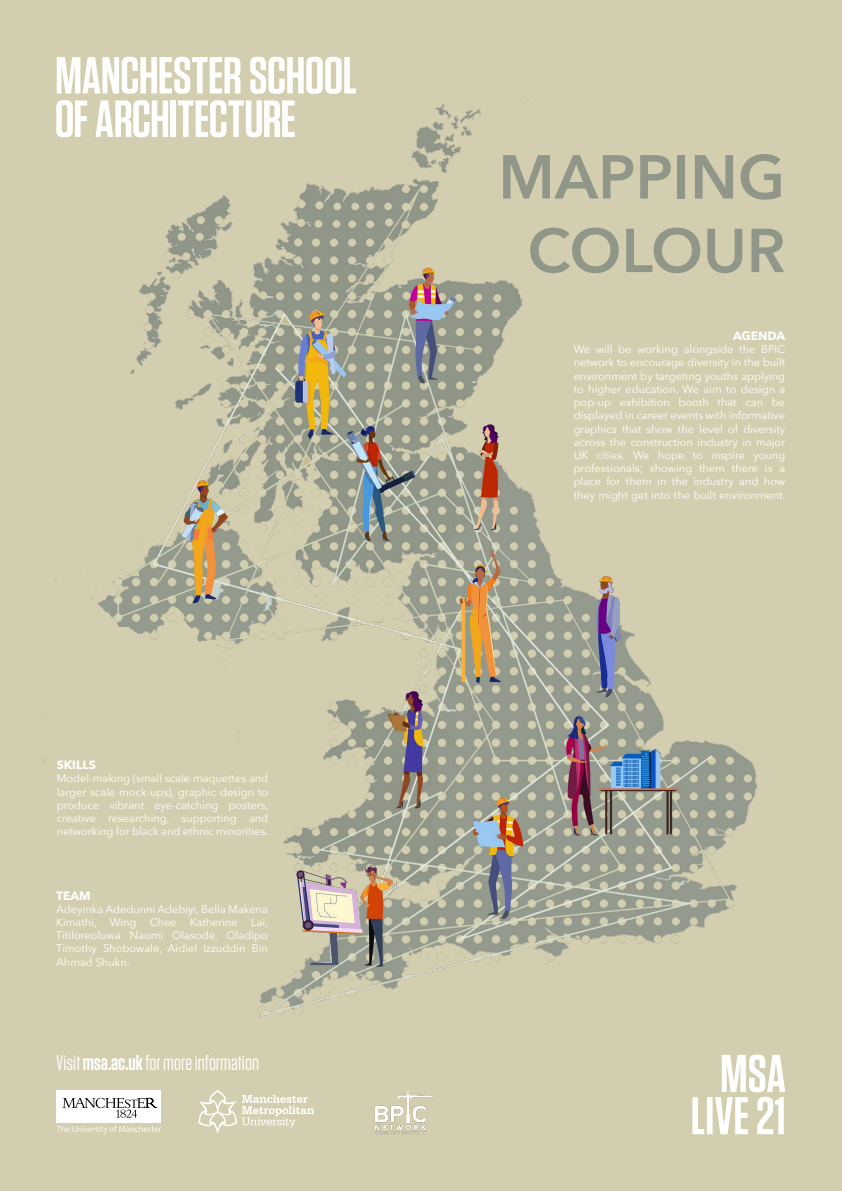
<style>
.page{position:relative;width:842px;height:1191px;background:#d3ceaf}
.page>*{position:absolute;margin:0;border:0;box-sizing:border-box;transform-origin:0 0}
.t1{font:600 61.3px/73.5px "Avenir Next";color:#909688;text-align:center}
.t2{font:21.2px "Tungsten";color:#fff}
.t3{font:700 12px "Avenir Next";color:#fff}
.t4{font:11px/13.2px "Avenir Next";color:#fff;text-align:justify}
.s1{font-weight:600}
</style>
<div class="page">
<img style="left:42px;top:80px;width:744px;height:1055px">
<img style="left:363px;top:1090px;width:81px;height:44px">
<svg style="left:57px;top:57px;width:183px;height:37px"></svg>
<svg style="left:250px;top:57px;width:106px;height:37px"></svg>
<svg style="left:56px;top:100px;width:31px;height:37px"></svg>
<svg style="left:95px;top:100px;width:73px;height:37px"></svg>
<div style="left:170px;top:100px;width:6px;height:37px;background:#fff"></div>
<svg style="left:178px;top:100px;width:117px;height:37px"></svg>
<div style="left:57px;top:1090px;width:104px;height:32px;background:#fff"></div>
<svg style="left:62px;top:1097px;width:95px;height:20px"></svg>
<svg style="left:57px;top:1125px;width:104px;height:9px"></svg>
<svg style="left:198px;top:1090px;width:116px;height:44px"></svg>
<svg style="left:692px;top:1054px;width:93px;height:80px"></svg>
<p class="t3" style="left:57px;top:754px;width:41px">SKILLS</p>
<p class="t4" style="left:57px;top:771px;width:213px">Model-making (small scale maquettes and larger scale mock-ups), graphic design to produce vibrant eye-catching posters, creative researching, supporting and networking for black and ethnic minorities.</p>
<p class="t3" style="left:56px;top:885px;width:36px">TEAM</p>
<p class="t4" style="left:56px;top:902px;width:213px">Adeyinka Adedunni Adebiyi, Bella Makena Kimathi, Wing Chee Katherine Lai, Titiloreoluwa Naomi Olasode, Oladipo Timothy Shobowale, Aidiel Izzuddin Bin Ahmad Shukri.</p>
<h2 class="t2" style="left:56px;top:1051px;width:204px">Visit <span class="s1">msa.ac.uk</span> for more information</h2>
<h1 class="t1" style="left:498px;top:139px;width:288px">MAPPING<br>COLOUR</h1>
<p class="t3" style="left:733px;top:325px;width:54px">AGENDA</p>
<p class="t4" style="left:574px;top:342px;width:213px">We will be working alongside the BPIC network to encourage diversity in the built environment by targeting youths applying to higher education. We aim to design a pop-up exhibition booth that can be displayed in career events with informative graphics that show the level of diversity across the construction industry in major UK cities. We hope to inspire young professionals; showing them there is a place for them in the industry and how they might get into the built environment.</p>
</div>
